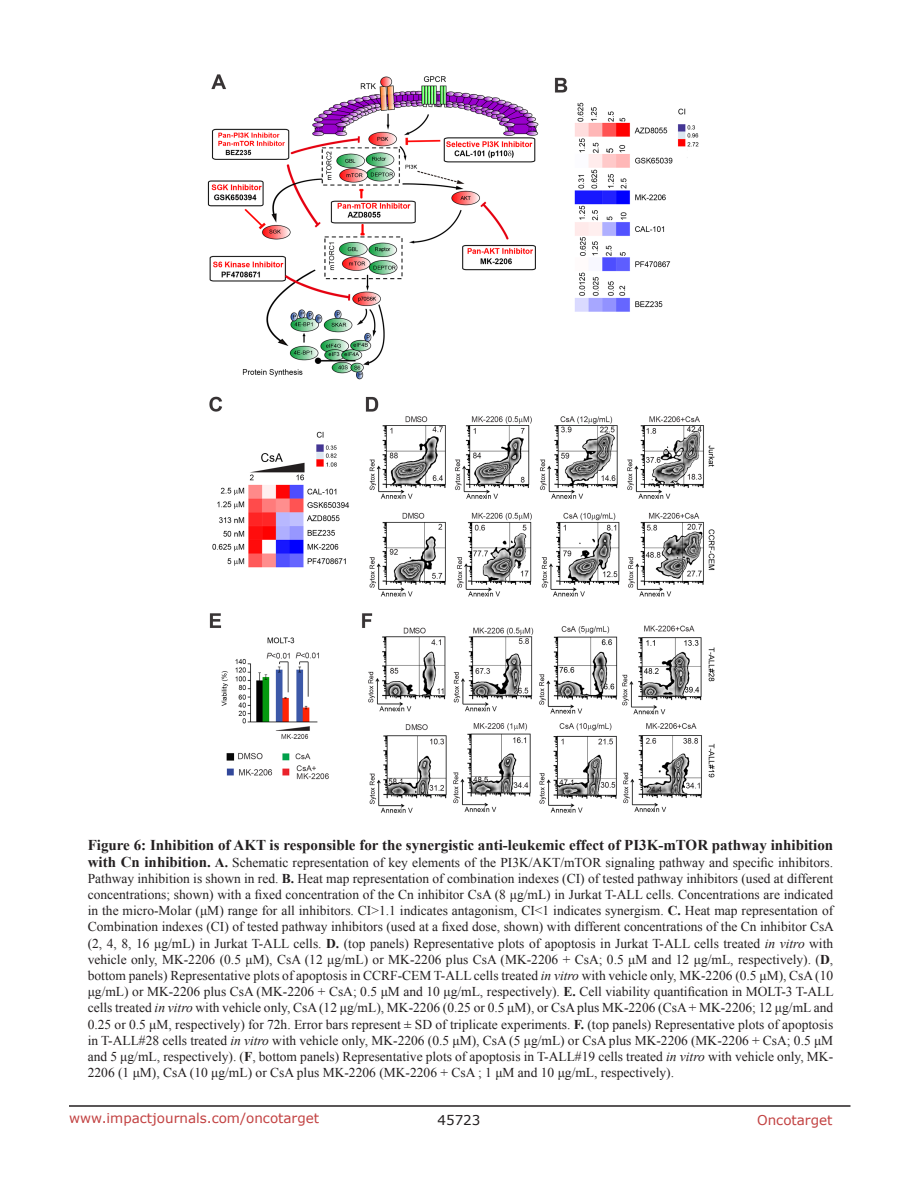
<style>
.page{position:relative;width:918px;height:1188px;background:#fff}
.page>*{position:absolute;margin:0;border:0;box-sizing:border-box;transform-origin:0 0}
.figuretext{font:700 15px "Times New Roman";color:#231f20}
.figuretext-2{font:13.5px/16.2px "Times New Roman";color:#231f20;text-align:justify}
.t1{font:13.5px "Verdana";color:#c24141}
.t2{font:13.5px "Verdana";color:#231f20}
.s1{font-weight:700;font-size:15px}
.s2{font-weight:700}
.s3{font-style:italic}
</style>
<div class="page">
<hr style="left:69px;top:1105px;width:781px;height:2px;background:#231f20">
<img style="left:207px;top:74px;width:508px;height:739px">
<p class="figuretext" style="left:88px;top:835px;width:747px">Figure 6: Inhibition of AKT is responsible for the synergistic anti-leukemic effect of PI3K-mTOR pathway inhibition</p>
<p class="figuretext-2" style="left:88px;top:854px;width:748px"><span class="s1">with Cn inhibition.</span> <span class="s2">A.</span> Schematic representation of key elements of the PI3K/AKT/mTOR signaling pathway and specific inhibitors.<br>Pathway inhibition is shown in red. <span class="s2">B.</span> Heat map representation of combination indexes (CI) of tested pathway inhibitors (used at different concentrations; shown) with a fixed concentration of the Cn inhibitor CsA (8 μg/mL) in Jurkat T-ALL cells. Concentrations are indicated in the micro-Molar (μM) range for all inhibitors. CI&gt;1.1 indicates antagonism, CI&lt;1 indicates synergism. <span class="s2">C.</span> Heat map representation of Combination indexes (CI) of tested pathway inhibitors (used at a fixed dose, shown) with different concentrations of the Cn inhibitor CsA (2, 4, 8, 16 μg/mL) in Jurkat T-ALL cells. <span class="s2">D.</span> (top panels) Representative plots of apoptosis in Jurkat T-ALL cells treated <span class="s3">in vitro</span> with vehicle only, MK-2206 (0.5 μM), CsA (12 μg/mL) or MK-2206 plus CsA (MK-2206 + CsA; 0.5 μM and 12 μg/mL, respectively). (<span class="s2">D</span>, bottom panels) Representative plots of apoptosis in CCRF-CEM T-ALL cells treated <span class="s3">in vitro</span> with vehicle only, MK-2206 (0.5 μM), CsA (10 μg/mL) or MK-2206 plus CsA (MK-2206 + CsA; 0.5 μM and 10 μg/mL, respectively). <span class="s2">E.</span> Cell viability quantification in MOLT-3 T-ALL cells treated <span class="s3">in vitro</span> with vehicle only, CsA (12 μg/mL), MK-2206 (0.25 or 0.5 μM), or CsA plus MK-2206 (CsA + MK-2206; 12 μg/mL and 0.25 or 0.5 μM, respectively) for 72h. Error bars represent ± SD of triplicate experiments. <span class="s2">F.</span> (top panels) Representative plots of apoptosis in T-ALL#28 cells treated <span class="s3">in vitro</span> with vehicle only, MK-2206 (0.5 μM), CsA (5 μg/mL) or CsA plus MK-2206 (MK-2206 + CsA; 0.5 μM and 5 μg/mL, respectively). (<span class="s2">F</span>, bottom panels) Representative plots of apoptosis in T-ALL#19 cells treated <span class="s3">in vitro</span> with vehicle only, MK-2206 (1 μM), CsA (10 μg/mL) or CsA plus MK-2206 (MK-2206 + CsA ; 1 μM and 10 μg/mL, respectively).</p>
<p class="t1" style="left:69px;top:1109px;width:252px">www.impactjournals.com/oncotarget</p>
<p class="t2" style="left:438px;top:1111px;width:44px">45723</p>
<p class="t1" style="left:757px;top:1111px;width:77px">Oncotarget</p>
</div>
